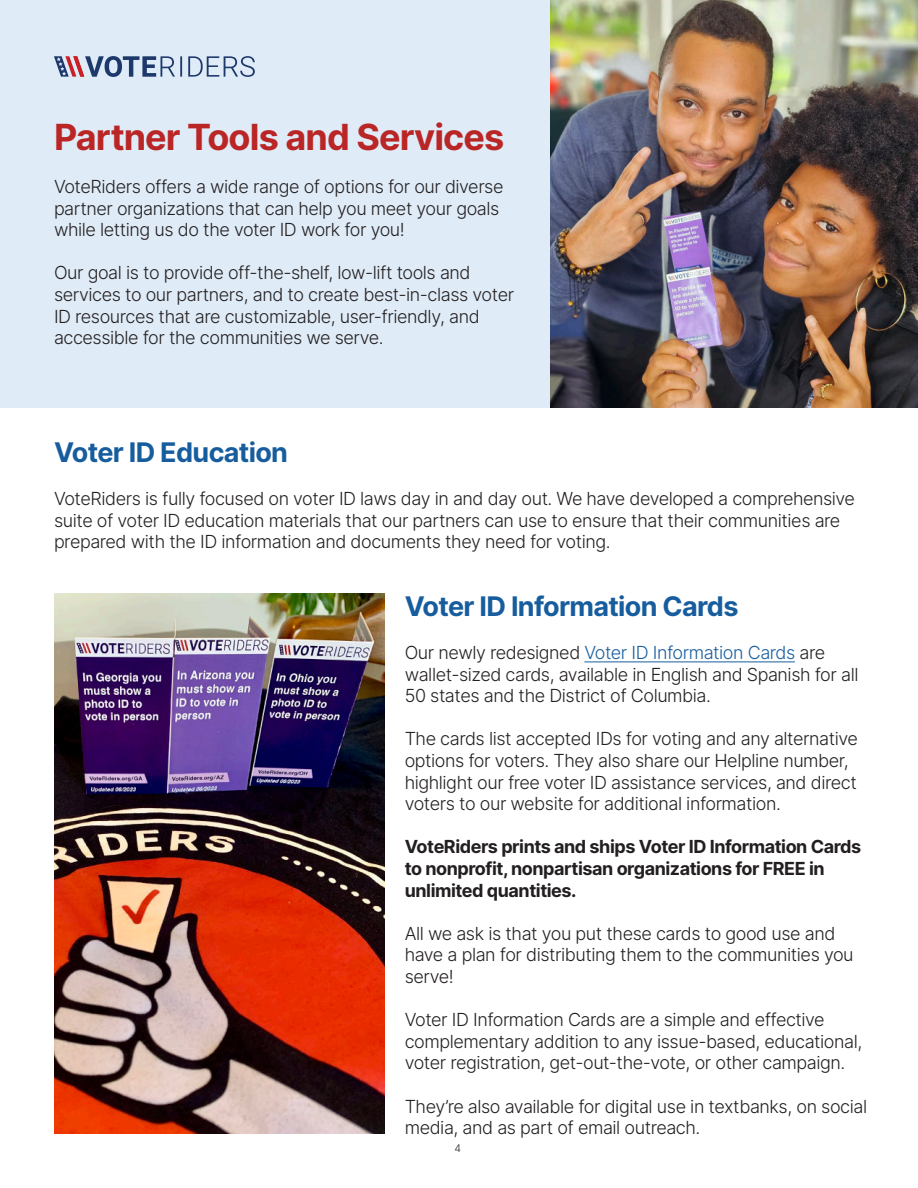
<style>
.page{position:relative;width:918px;height:1188px;background:#fff}
.page>*{position:absolute;margin:0;border:0;box-sizing:border-box;transform-origin:0 0}
.t1{font:700 36px "Inter";letter-spacing:-.025em;color:#ba2625}
.t2{font:700 27px "Inter";letter-spacing:-.025em;color:#175d9e}
.t3{font:300 18px/21.6px "Inter";letter-spacing:-.025em;color:#231f20}
.t4{font:700 18px/21.6px "Inter";letter-spacing:-.025em;color:#231f20}
.t5{font:300 10.5px "Inter";color:#231f20}
.s1{color:#175d9e}
</style>
<div class="page">
<hr style="left:584px;top:661px;width:211px;height:1px;background:#175d9e">
<div style="left:0;top:0;width:918px;height:407px;background:#dfebf7"></div>
<img style="left:551px;top:0;width:367px;height:407px">
<hr style="left:180px;top:56px;width:2px;height:21px;background:#1d386a">
<svg style="left:188px;top:56px;width:67px;height:21px"></svg>
<svg style="left:54px;top:56px;width:121px;height:21px"></svg>
<img style="left:54px;top:594px;width:330px;height:539px">
<h1 class="t1" style="left:54px;top:115px;width:452px">Partner Tools and Services</h1>
<p class="t3" style="left:54px;top:176px;width:451px">VoteRiders offers a wide range of options for our diverse partner organizations that can help you meet your goals while letting us do the voter ID work for you!</p>
<p class="t3" style="left:54px;top:262px;width:462px">Our goal is to provide off-the-shelf, low-lift tools and services to our partners, and to create best-in-class voter ID resources that are customizable, user-friendly, and accessible for the communities we serve.</p>
<h2 class="t2" style="left:54px;top:436px;width:236px">Voter ID Education</h2>
<p class="t3" style="left:54px;top:488px;width:803px">VoteRiders is fully focused on voter ID laws day in and day out. We have developed a comprehensive suite of voter ID education materials that our partners can use to ensure that their communities are prepared with the ID information and documents they need for voting.</p>
<h2 class="t2" style="left:405px;top:590px;width:335px">Voter ID Information Cards</h2>
<p class="t3" style="left:405px;top:642px;width:455px">Our newly redesigned <span class="s1">Voter ID Information Cards</span> are wallet-sized cards, available in English and Spanish for all<br>50 states and the District of Columbia.</p>
<p class="t3" style="left:405px;top:728px;width:455px">The cards list accepted IDs for voting and any alternative options for voters. They also share our Helpline number, highlight our free voter ID assistance services, and direct voters to our website for additional information.</p>
<p class="t4" style="left:405px;top:836px;width:458px">VoteRiders prints and ships Voter ID Information Cards to nonprofit, nonpartisan organizations for FREE in unlimited quantities.</p>
<p class="t3" style="left:405px;top:922px;width:450px">All we ask is that you put these cards to good use and have a plan for distributing them to the communities you serve!</p>
<p class="t3" style="left:405px;top:1009px;width:459px">Voter ID Information Cards are a simple and effective complementary addition to any issue-based, educational, voter registration, get-out-the-vote, or other campaign.</p>
<p class="t3" style="left:405px;top:1095px;width:464px">They’re also available for digital use in textbanks, on social media, and as part of email outreach.</p>
<p class="t5" style="left:454px;top:1142px;width:8px">4</p>
</div>
